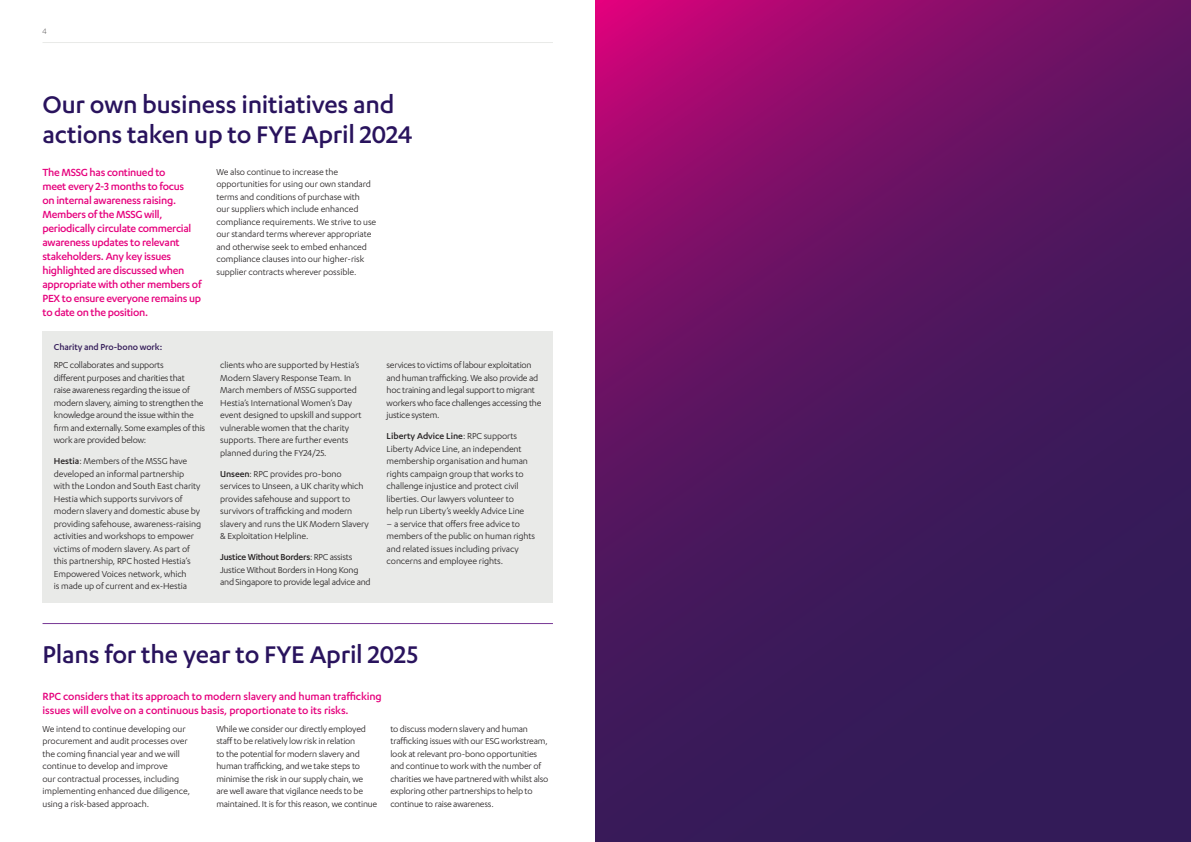
<style>
.page{position:relative;width:1191px;height:842px;background:#fff}
.page>*{position:absolute;margin:0;border:0;box-sizing:border-box;transform-origin:0 0}
.Page_Heading__TOC{font:500 28px/30px "Karbon";letter-spacing:-.01em;color:#29135d}
.Intro_text__12pt{font:500 12px/14px "Karbon";letter-spacing:-.025em;color:#e6007d}
.Body_header_1{font:500 12px/14px "Karbon";letter-spacing:-.01em;color:#e6007d}
.Body{font:10px/12.5px "Karbon";letter-spacing:-.01em;color:#231f20}
.Body_header_2{font:500 10px "Karbon";letter-spacing:-.01em;color:#331b58}
.t1{font:300 9px "Karbon";color:#231f20}
.s1{font-weight:500}
</style>
<div class="page">
<svg style="left:595px;top:0;width:596px;height:842px;background:#54155f"></svg>
<hr style="left:43px;top:623px;width:510px;height:1px;background:#773896">
<div style="left:43px;top:332px;width:510px;height:271px;background:#e9eae8"></div>
<hr style="left:43px;top:42px;width:510px;height:1px;background:#e9eae8">
<p class="t1" style="left:43px;top:27px;width:6px">4</p>
<p class="Page_Heading__TOC" style="left:43px;top:88px;width:371px">Our own business initiatives and actions taken up to FYE April 2024</p>
<p class="Intro_text__12pt" style="left:43px;top:165px;width:160px">The MSSG has continued to<br>meet every 2-3 months to focus<br>on internal awareness raising.<br>Members of the MSSG will, periodically circulate commercial awareness updates to relevant stakeholders. Any key issues highlighted are discussed when appropriate with other members of<br>PEX to ensure everyone remains up to date on the position.</p>
<p class="Body" style="left:216px;top:165px;width:161px">We also continue to increase the opportunities for using our own standard terms and conditions of purchase with<br>our suppliers which include enhanced compliance requirements. We strive to use our standard terms wherever appropriate and otherwise seek to embed enhanced compliance clauses into our higher-risk supplier contracts wherever possible.</p>
<p class="Body_header_2" style="left:54px;top:341px;width:110px">Charity and Pro-bono work:</p>
<p class="Body" style="left:54px;top:358px;width:153px">RPC collaborates and supports<br>different purposes and charities that<br>raise awareness regarding the issue of modern slavery, aiming to strengthen the knowledge around the issue within the firm and externally. Some examples of this work are provided below:</p>
<p class="Body" style="left:54px;top:454px;width:149px"><span class="s1">Hestia</span>: Members of the MSSG have developed an informal partnership with the London and South East charity Hestia which supports survivors of modern slavery and domestic abuse by providing safehouse, awareness-raising activities and workshops to empower victims of modern slavery. As part of this partnership, RPC hosted Hestia’s Empowered Voices network, which<br>is made up of current and ex-Hestia</p>
<p class="Body" style="left:386px;top:358px;width:156px">services to victims of labour exploitation and human trafficking. We also provide ad hoc training and legal support to migrant workers who face challenges accessing the justice system.</p>
<p class="Body" style="left:386px;top:429px;width:143px"><span class="s1">Liberty Advice Line</span>: RPC supports Liberty Advice Line, an independent membership organisation and human rights campaign group that works to challenge injustice and protect civil liberties. Our lawyers volunteer to help run Liberty’s weekly Advice Line</p>
<p class="Body" style="left:386px;top:517px;width:150px">– a service that offers free advice to members of the public on human rights and related issues including privacy concerns and employee rights.</p>
<p class="Body" style="left:220px;top:358px;width:143px">clients who are supported by Hestia’s Modern Slavery Response Team. In March members of MSSG supported Hestia’s International Women’s Day event designed to upskill and support vulnerable women that the charity supports. There are further events planned during the FY24/25.</p>
<p class="Body" style="left:220px;top:467px;width:150px"><span class="s1">Unseen</span>: RPC provides pro-bono services to Unseen, a UK charity which provides safehouse and support to survivors of trafficking and modern slavery and runs the UK Modern Slavery &amp; Exploitation Helpline.</p>
<p class="Body" style="left:220px;top:550px;width:152px"><span class="s1">Justice Without Borders</span>: RPC assists<br>Justice Without Borders in Hong Kong and Singapore to provide legal advice and</p>
<p class="Page_Heading__TOC" style="left:43px;top:638px;width:377px">Plans for the year to FYE April 2025</p>
<p class="Body_header_1" style="left:43px;top:688px;width:341px">RPC considers that its approach to modern slavery and human trafficking issues will evolve on a continuous basis, proportionate to its risks.</p>
<p class="Body" style="left:43px;top:722px;width:149px">We intend to continue developing our procurement and audit processes over the coming financial year and we will continue to develop and improve<br>our contractual processes, including implementing enhanced due diligence, using a risk-based approach.</p>
<p class="Body" style="left:216px;top:722px;width:162px">While we consider our directly employed staff to be relatively low risk in relation<br>to the potential for modern slavery and human trafficking, and we take steps to minimise the risk in our supply chain, we are well aware that vigilance needs to be maintained. It is for this reason, we continue</p>
<p class="Body" style="left:390px;top:722px;width:159px">to discuss modern slavery and human trafficking issues with our ESG workstream, look at relevant pro-bono opportunities and continue to work with the number of charities we have partnered with whilst also exploring other partnerships to help to continue to raise awareness.</p>
</div>
